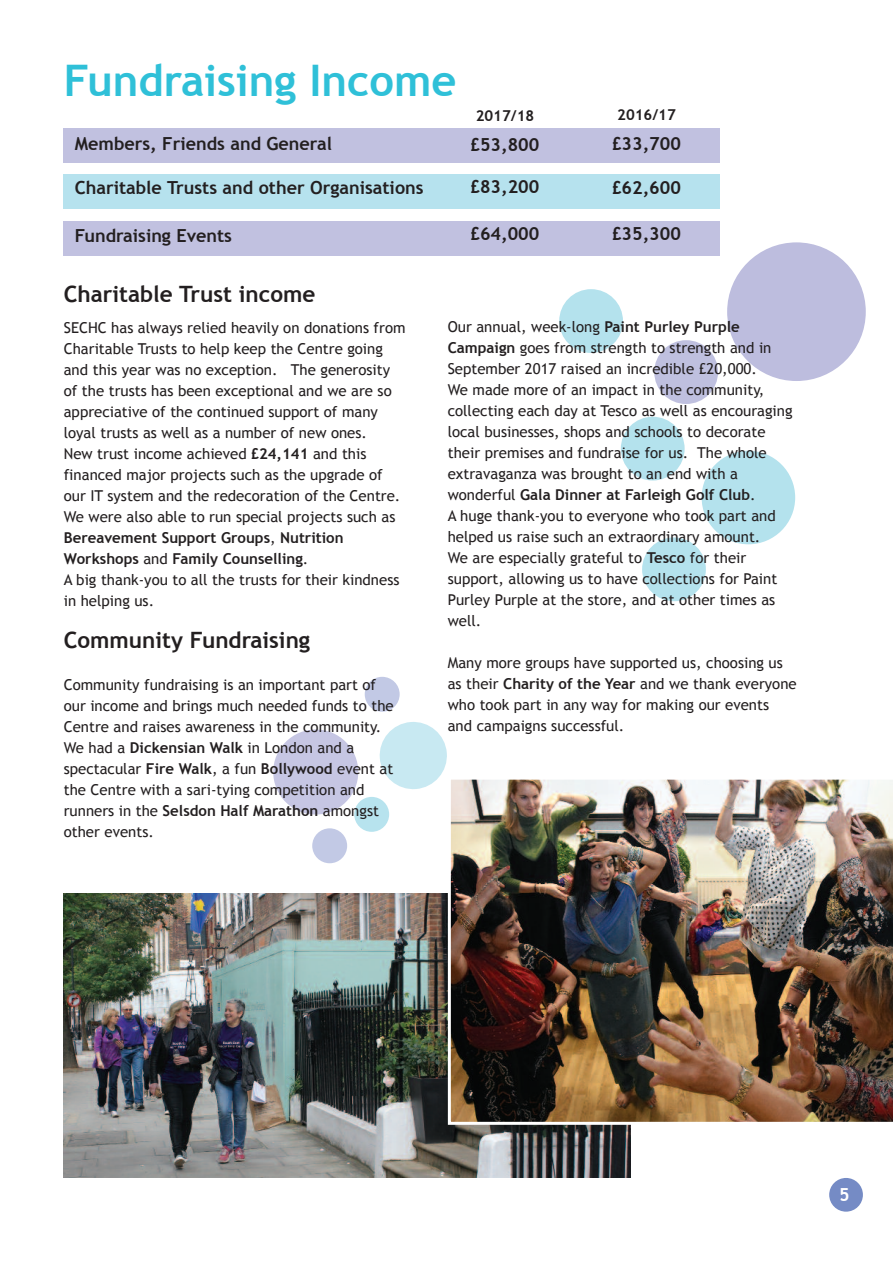
<style>
.page{position:relative;width:893px;height:1263px;background:#fff}
.page>*{position:absolute;margin:0;border:0;box-sizing:border-box;transform-origin:0 0}
.t1{font:700 43.5px "Trebuchet MS";color:#2fc0d8}
.t2{font:700 22.5px "Trebuchet MS";color:#231f20}
.t3{font:700 18px "Trebuchet MS";color:#231f20}
.t4{font:700 18px "Trebuchet MS";color:#fff}
.t5{font:15px/21px "Trebuchet MS";color:#231f20}
.t6{font:700 15px "Trebuchet MS";color:#231f20}
.s1{font-weight:700}
</style>
<div class="page">
<div style="left:64px;top:129px;width:656px;height:33px;background:#c1c1e0"></div>
<div style="left:64px;top:174px;width:656px;height:34px;background:#b6e2ee"></div>
<div style="left:64px;top:221px;width:656px;height:34px;background:#c1c1e0"></div>
<div style="left:273px;top:729px;width:85px;height:85px;background:#c6c6e3;border-radius:50%"></div>
<svg style="left:379px;top:722px;width:68px;height:67px"></svg>
<div style="left:312px;top:828px;width:35px;height:35px;background:#c2c9e5;border-radius:50%"></div>
<div style="left:365px;top:677px;width:35px;height:35px;background:#c2c9e5;border-radius:50%"></div>
<div style="left:354px;top:797px;width:35px;height:35px;background:#b7e3ee;border-radius:50%"></div>
<div style="left:727px;top:242px;width:139px;height:139px;background:#bdbdde;border-radius:50%"></div>
<div style="left:702px;top:451px;width:93px;height:93px;background:#b4e2ed;border-radius:50%"></div>
<div style="left:621px;top:417px;width:64px;height:63px;background:#b4e2ed;border-radius:50%"></div>
<div style="left:642px;top:537px;width:64px;height:64px;background:#b4e2ed;border-radius:50%"></div>
<div style="left:559px;top:289px;width:64px;height:64px;background:#b4e2ed;border-radius:50%"></div>
<div style="left:654px;top:340px;width:64px;height:64px;background:#bfc0df;border-radius:50%"></div>
<div style="left:829px;top:1178px;width:34px;height:34px;background:#758bc5;border-radius:50%"></div>
<img style="left:64px;top:893px;width:566px;height:285px">
<img style="left:448px;top:779px;width:445px;height:346px">
<h1 class="t1" style="left:64px;top:55px;width:394px">Fundraising Income</h1>
<p class="t3" style="left:75px;top:134px;width:259px">Members, Friends and General</p>
<p class="t3" style="left:75px;top:177px;width:350px">Charitable Trusts and other Organisations</p>
<p class="t3" style="left:75px;top:225px;width:159px">Fundraising Events</p>
<p class="t6" style="left:476px;top:107px;width:60px">2017/18</p>
<p class="t3" style="left:471px;top:134px;width:70px">£53,800</p>
<p class="t3" style="left:471px;top:176px;width:70px">£83,200</p>
<p class="t3" style="left:471px;top:223px;width:70px">£64,000</p>
<p class="t6" style="left:617px;top:106px;width:60px">2016/17</p>
<p class="t3" style="left:612px;top:133px;width:70px">£33,700</p>
<p class="t3" style="left:612px;top:177px;width:70px">£62,600</p>
<p class="t3" style="left:612px;top:223px;width:70px">£35,300</p>
<h2 class="t2" style="left:64px;top:280px;width:253px">Charitable Trust income</h2>
<p class="t5" style="left:64px;top:317px;width:343px">SECHC has always relied heavily on donations from Charitable Trusts to help keep the Centre going and this year was no exception. The generosity of the trusts has been exceptional and we are so appreciative of the continued support of many loyal trusts as well as a number of new ones.<br>New trust income achieved <span class="s1">£24,141</span> and this financed major projects such as the upgrade of our IT system and the redecoration of the Centre.<br>We were also able to run special projects such as <span class="s1">Bereavement Support Groups</span>, <span class="s1">Nutrition Workshops</span> and <span class="s1">Family Counselling</span>.<br>A big thank-you to all the trusts for their kindness in helping us.</p>
<h2 class="t2" style="left:64px;top:627px;width:248px">Community Fundraising</h2>
<p class="t5" style="left:64px;top:674px;width:331px">Community fundraising is an important part of our income and brings much needed funds to the Centre and raises awareness in the community.<br>We had a <span class="s1">Dickensian Walk</span> in London and a spectacular <span class="s1">Fire Walk</span>, a fun <span class="s1">Bollywood</span> event at the Centre with a sari-tying competition and runners in the <span class="s1">Selsdon Half Marathon</span> amongst other events.</p>
<p class="t5" style="left:448px;top:316px;width:346px">Our annual, week-long <span class="s1">Paint Purley Purple Campaign</span> goes from strength to strength and in September 2017 raised an incredible £20,000.<br>We made more of an impact in the community, collecting each day at Tesco as well as encouraging local businesses, shops and schools to decorate their premises and fundraise for us. The whole extravaganza was brought to an end with a wonderful <span class="s1">Gala Dinner at Farleigh Golf Club</span>.<br>A huge thank-you to everyone who took part and helped us raise such an extraordinary amount.<br>We are especially grateful to <span class="s1">Tesco</span> for their support, allowing us to have collections for Paint Purley Purple at the store, and at other times as well.</p>
<p class="t5" style="left:448px;top:652px;width:350px">Many more groups have supported us, choosing us as their <span class="s1">Charity of the Year</span> and we thank everyone who took part in any way for making our events and campaigns successful.</p>
<p class="t4" style="left:839px;top:1184px;width:12px">5</p>
</div>
